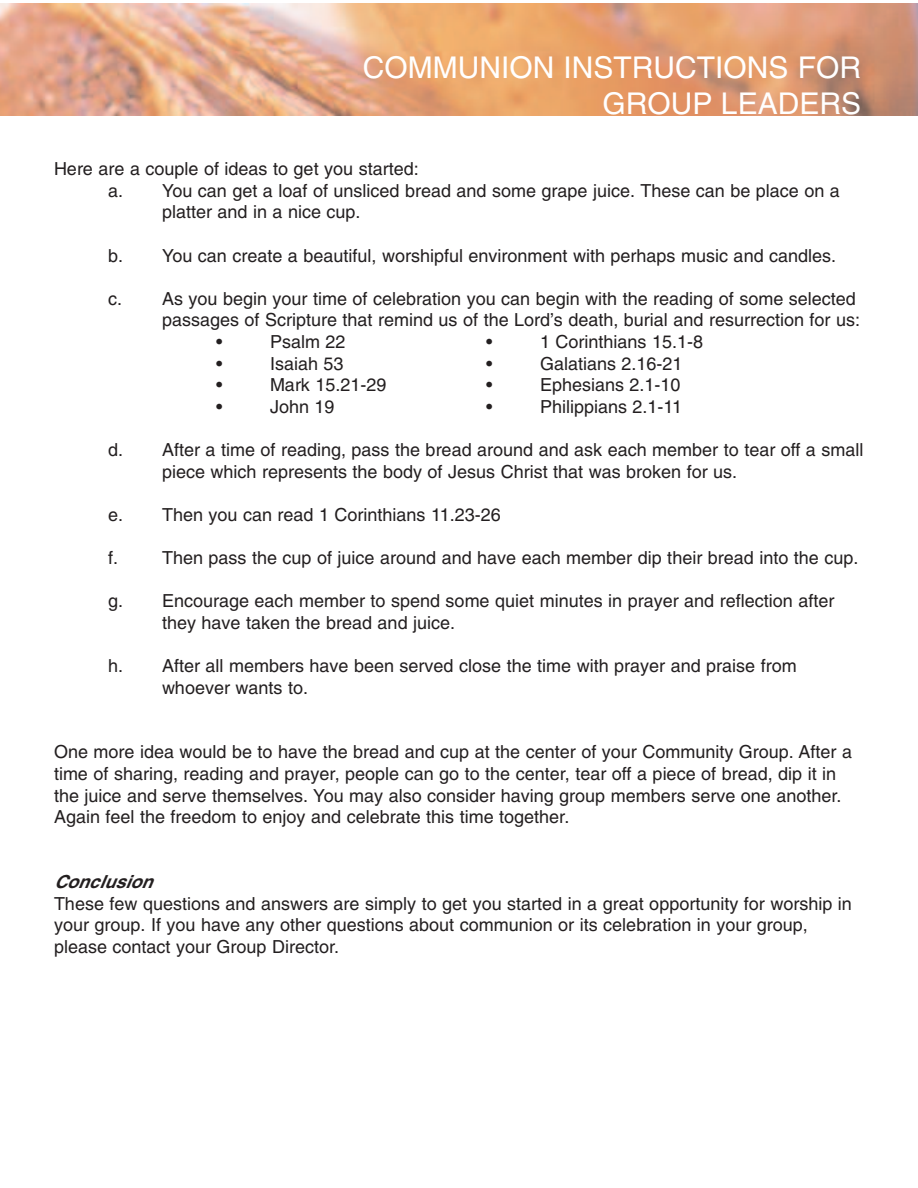
<style>
.page{position:relative;width:918px;height:1188px;background:#fff}
.page>*{position:absolute;margin:0;border:0;box-sizing:border-box;transform-origin:0 0}
.t1{font:30px/36px "Helvetica";color:#fff;text-align:right}
.t2{font:18px/21.6px "Helvetica";color:#231f20}
.t3{font:italic 700 18px "Helvetica";color:#231f20}
</style>
<div class="page">
<img style="left:0;top:3px;width:918px;height:113px">
<h1 class="t1" style="left:363px;top:50px;width:500px">COMMUNION INSTRUCTIONS FOR<br>GROUP LEADERS</h1>
<p class="t2" style="left:54px;top:158px;width:366px">Here are a couple of ideas to get you started:</p>
<p class="t2" style="left:108px;top:180px;width:734px">a. You can get a loaf of unsliced bread and some grape juice. These can be place on a</p>
<p class="t2" style="left:162px;top:201px;width:200px">platter and in a nice cup.</p>
<p class="t2" style="left:108px;top:244px;width:730px">b. You can create a beautiful, worshipful environment with perhaps music and candles.</p>
<p class="t2" style="left:108px;top:288px;width:749px">c. As you begin your time of celebration you can begin with the reading of some selected</p>
<p class="t2" style="left:162px;top:309px;width:700px">passages of Scripture that remind us of the Lord’s death, burial and resurrection for us:</p>
<p class="t2" style="left:216px;top:331px;width:8px">•</p>
<p class="t2" style="left:270px;top:331px;width:77px">Psalm 22</p>
<p class="t2" style="left:486px;top:331px;width:8px">•</p>
<p class="t2" style="left:540px;top:331px;width:165px">1 Corinthians 15.1-8</p>
<p class="t2" style="left:216px;top:352px;width:8px">•</p>
<p class="t2" style="left:270px;top:352px;width:75px">Isaiah 53</p>
<p class="t2" style="left:486px;top:352px;width:8px">•</p>
<p class="t2" style="left:540px;top:352px;width:144px">Galatians 2.16-21</p>
<p class="t2" style="left:216px;top:374px;width:8px">•</p>
<p class="t2" style="left:270px;top:374px;width:118px">Mark 15.21-29</p>
<p class="t2" style="left:486px;top:374px;width:8px">•</p>
<p class="t2" style="left:540px;top:374px;width:142px">Ephesians 2.1-10</p>
<p class="t2" style="left:216px;top:396px;width:8px">•</p>
<p class="t2" style="left:270px;top:396px;width:66px">John 19</p>
<p class="t2" style="left:486px;top:396px;width:8px">•</p>
<p class="t2" style="left:540px;top:396px;width:144px">Philippians 2.1-11</p>
<p class="t2" style="left:162px;top:439px;width:703px;text-indent:-54px">d. After a time of reading, pass the bread around and ask each member to tear off a small piece which represents the body of Jesus Christ that was broken for us.</p>
<p class="t2" style="left:108px;top:504px;width:394px">e. Then you can read 1 Corinthians 11.23-26</p>
<p class="t2" style="left:108px;top:547px;width:12px">f.</p>
<p class="t2" style="left:162px;top:547px;width:698px">Then pass the cup of juice around and have each member dip their bread into the cup.</p>
<p class="t2" style="left:162px;top:590px;width:674px;text-indent:-54px">g. Encourage each member to spend some quiet minutes in prayer and reflection after they have taken the bread and juice.</p>
<p class="t2" style="left:162px;top:655px;width:636px;text-indent:-54px">h. After all members have been served close the time with prayer and praise from whoever wants to.</p>
<p class="t2" style="left:54px;top:741px;width:800px">One more idea would be to have the bread and cup at the center of your Community Group. After a time of sharing, reading and prayer, people can go to the center, tear off a piece of bread, dip it in the juice and serve themselves. You may also consider having group members serve one another.<br>Again feel the freedom to enjoy and celebrate this time together.</p>
<p class="t3" style="left:54px;top:871px;width:104px">Conclusion</p>
<p class="t2" style="left:54px;top:892px;width:799px">These few questions and answers are simply to get you started in a great opportunity for worship in your group. If you have any other questions about communion or its celebration in your group, please contact your Group Director.</p>
</div>
